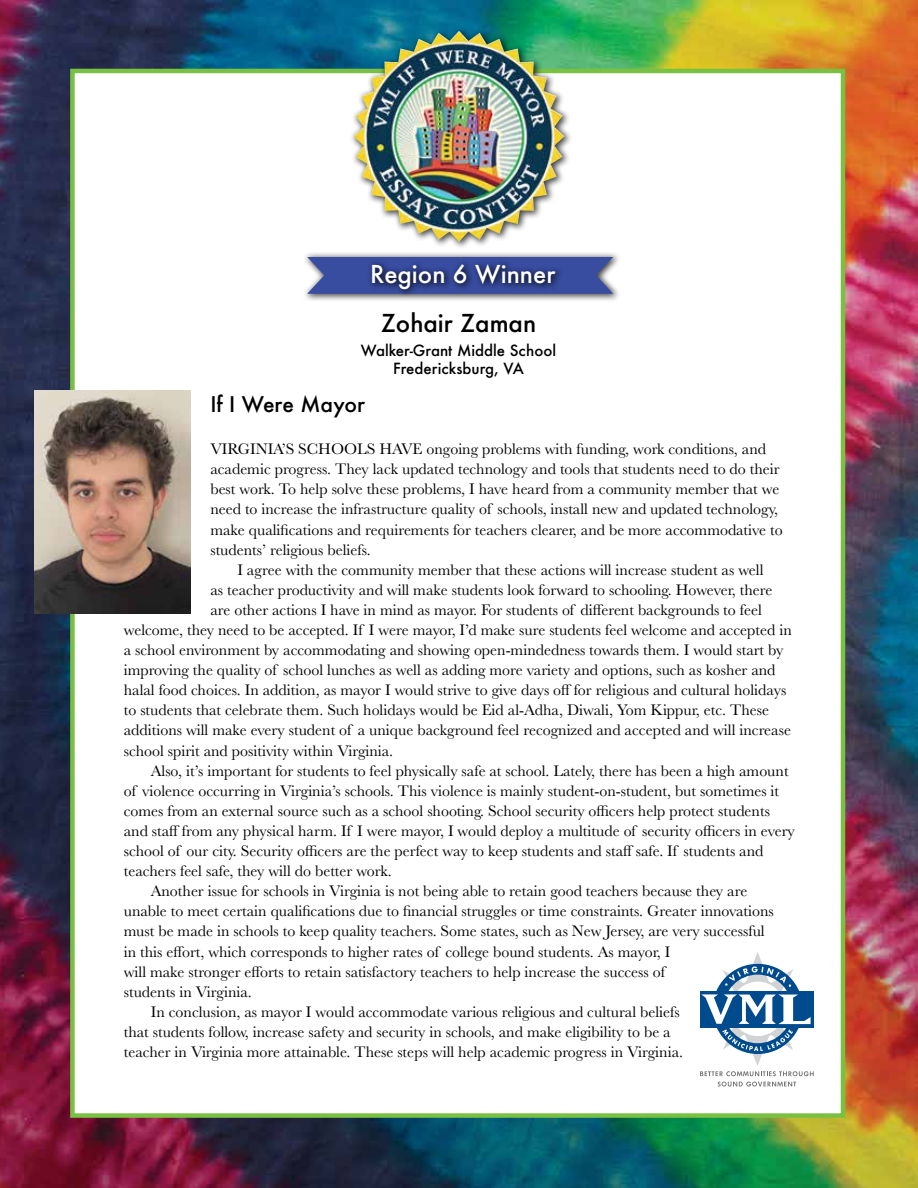
<style>
.page{position:relative;width:918px;height:1188px;background:#fff}
.page>*{position:absolute;margin:0;border:0;box-sizing:border-box;transform-origin:0 0}
.t1{font:500 24px "Futura";color:#fff}
.t2{font:500 24px "Futura";color:#000}
.t3{font:500 21px "Futura";color:#000}
.t4{font:15.9px/20.1px "Baskerville";color:#000}
.t5{font:500 15px/18px "Futura";color:#000;text-align:center}
</style>
<div class="page">
<img style="left:0;top:0;width:917px;height:1188px">
<div style="left:70px;top:69px;width:775px;height:1049px;background:#fff;border:4px solid #7ac143"></div>
<div style="left:303px;top:252px;width:318px;height:51px;background:#000;opacity:.75"></div>
<svg style="left:307px;top:257px;width:306px;height:37px;background:#4c5ea6"></svg>
<div style="left:367px;top:260px;width:197px;height:37px;background:#000;opacity:.75"></div>
<div style="left:349px;top:26px;width:224px;height:224px;background:#000;opacity:.75"></div>
<img style="left:415px;top:32px;width:43px;height:18px">
<svg style="left:700px;top:952px;width:114px;height:124px"></svg>
<svg style="left:718px;top:1082px;width:78px;height:5px"></svg>
<img style="left:35px;top:391px;width:155px;height:223px">
<h1 class="t1" style="left:370px;top:257px;width:187px">Region 6 Winner</h1>
<h1 class="t2" style="left:381px;top:306px;width:157px">Zohair Zaman</h1>
<p class="t5" style="left:361px;top:342px;width:197px">Walker-Grant Middle School<br>Fredericksburg, VA</p>
<h2 class="t3" style="left:210px;top:390px;width:156px">If I Were Mayor</h2>
<p class="t4" style="left:210px;top:439px;width:574px">VIRGINIA’S SCHOOLS HAVE ongoing problems with funding, work conditions, and academic progress. They lack updated technology and tools that students need to do their best work. To help solve these problems, I have heard from a community member that we need to increase the infrastructure quality of schools, install new and updated technology, make qualifications and requirements for teachers clearer, and be more accommodative to students’ religious beliefs.</p>
<p class="t4" style="left:237px;top:560px;width:528px">I agree with the community member that these actions will increase student as well</p>
<p class="t4" style="left:210px;top:580px;width:564px">as teacher productivity and will make students look forward to schooling. However, there</p>
<p class="t4" style="left:210px;top:600px;width:553px">are other actions I have in mind as mayor. For students of different backgrounds to feel</p>
<p class="t4" style="left:124px;top:620px;width:670px">welcome, they need to be accepted. If I were mayor, I’d make sure students feel welcome and accepted in</p>
<p class="t4" style="left:124px;top:640px;width:661px">a school environment by accommodating and showing open-mindedness towards them. I would start by</p>
<p class="t4" style="left:124px;top:660px;width:653px">improving the quality of school lunches as well as adding more variety and options, such as kosher and</p>
<p class="t4" style="left:124px;top:680px;width:664px">halal food choices. In addition, as mayor I would strive to give days off for religious and cultural holidays</p>
<p class="t4" style="left:124px;top:700px;width:647px">to students that celebrate them. Such holidays would be Eid al-Adha, Diwali, Yom Kippur, etc. These</p>
<p class="t4" style="left:124px;top:721px;width:669px">additions will make every student of a unique background feel recognized and accepted and will increase</p>
<p class="t4" style="left:124px;top:741px;width:271px">school spirit and positivity within Virginia.</p>
<p class="t4" style="left:151px;top:761px;width:639px">Also, it’s important for students to feel physically safe at school. Lately, there has been a high amount</p>
<p class="t4" style="left:124px;top:781px;width:657px">of violence occurring in Virginia’s schools. This violence is mainly student-on-student, but sometimes it</p>
<p class="t4" style="left:124px;top:801px;width:648px">comes from an external source such as a school shooting. School security officers help protect students</p>
<p class="t4" style="left:124px;top:821px;width:673px">and staff from any physical harm. If I were mayor, I would deploy a multitude of security officers in every</p>
<p class="t4" style="left:124px;top:841px;width:641px">school of our city. Security officers are the perfect way to keep students and staff safe. If students and</p>
<p class="t4" style="left:124px;top:861px;width:269px">teachers feel safe, they will do better work.</p>
<p class="t4" style="left:151px;top:881px;width:598px">Another issue for schools in Virginia is not being able to retain good teachers because they are</p>
<p class="t4" style="left:124px;top:901px;width:652px">unable to meet certain qualifications due to financial struggles or time constraints. Greater innovations</p>
<p class="t4" style="left:124px;top:922px;width:643px">must be made in schools to keep quality teachers. Some states, such as New Jersey, are very successful</p>
<p class="t4" style="left:124px;top:942px;width:548px">in this effort, which corresponds to higher rates of college bound students. As mayor, I</p>
<p class="t4" style="left:124px;top:962px;width:543px">will make stronger efforts to retain satisfactory teachers to help increase the success of</p>
<p class="t4" style="left:124px;top:982px;width:130px">students in Virginia.</p>
<p class="t4" style="left:151px;top:1002px;width:530px">In conclusion, as mayor I would accommodate various religious and cultural beliefs</p>
<p class="t4" style="left:124px;top:1022px;width:549px">that students follow, increase safety and security in schools, and make eligibility to be a</p>
<p class="t4" style="left:124px;top:1042px;width:561px">teacher in Virginia more attainable. These steps will help academic progress in Virginia.</p>
</div>
